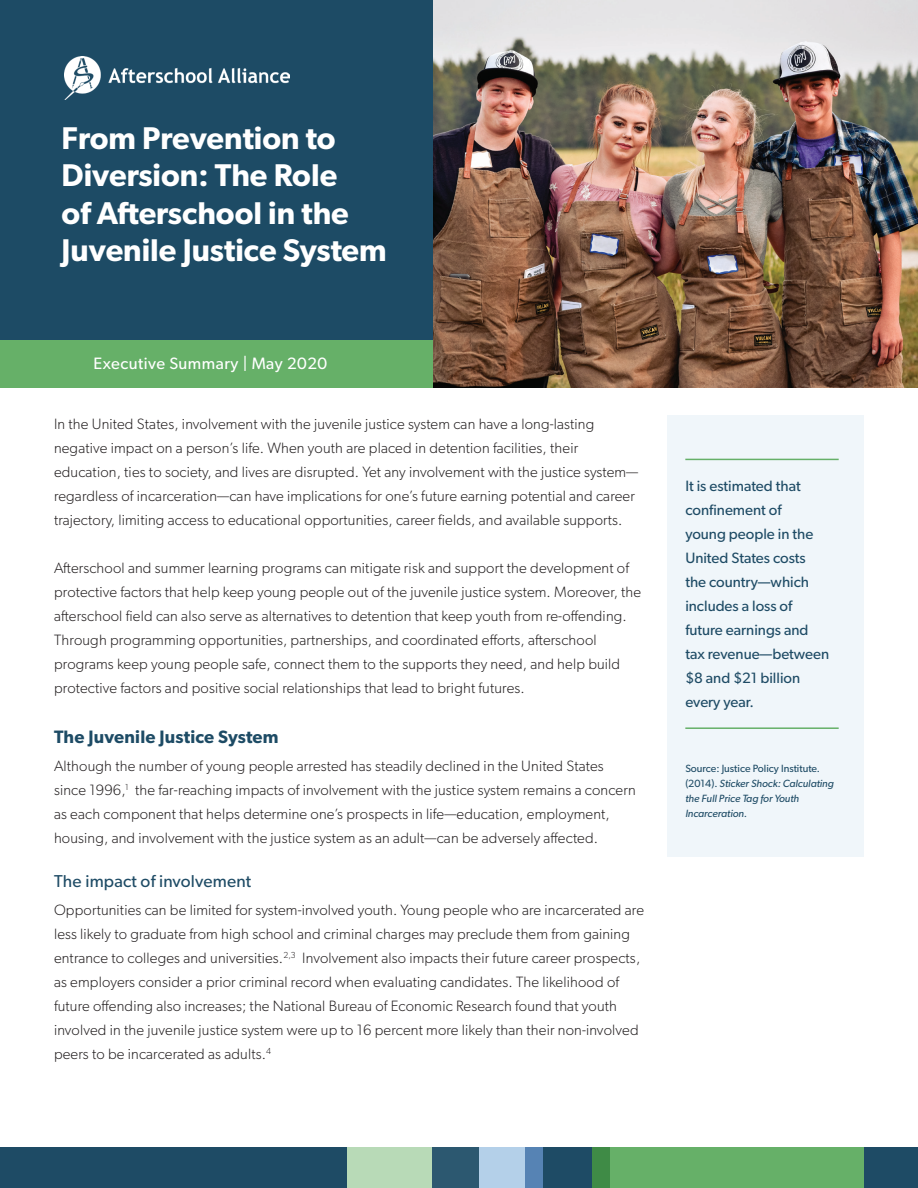
<style>
.page{position:relative;width:918px;height:1188px;background:#fff}
.page>*{position:absolute;margin:0;border:0;box-sizing:border-box;transform-origin:0 0}
.t1{font:600 31.5px/37.5px "Gibson";color:#fff}
.t2{font:600 18px "Gibson";letter-spacing:.01em;color:#1d4b65}
.t3{font:17.25px "Gibson";letter-spacing:.01em;color:#1e4b65}
.t4{font:16.5px "Gibson";letter-spacing:.03em;color:#fff}
.t5{font:300 15px/24px "Gibson";letter-spacing:.01em;color:#231f20}
.t6{font:15px/24px "Gibson";color:#1e4b65}
.t7{font:italic 10.5px/15px "Gibson";color:#1e4b65}
.s1{font-style:normal}
</style>
<div class="page">
<div style="left:0;top:339px;width:433px;height:48px;background:#66b068"></div>
<div style="left:0;top:0;width:433px;height:339px;background:#1d4b65"></div>
<div style="left:340px;top:1148px;width:94px;height:40px;background:#b8dab7"></div>
<div style="left:0;top:1148px;width:347px;height:40px;background:#1e4b65"></div>
<div style="left:433px;top:1148px;width:65px;height:40px;background:#2c5870"></div>
<div style="left:516px;top:1148px;width:28px;height:40px;background:#5683b4"></div>
<div style="left:479px;top:1148px;width:46px;height:40px;background:#b4d0e9"></div>
<div style="left:544px;top:1148px;width:61px;height:40px;background:#1e4b65"></div>
<div style="left:592px;top:1148px;width:22px;height:40px;background:#3f8b46"></div>
<div style="left:610px;top:1148px;width:256px;height:40px;background:#66b068"></div>
<div style="left:864px;top:1148px;width:54px;height:40px;background:#1e4b65"></div>
<img style="left:433px;top:1px;width:485px;height:386px">
<img style="left:64px;top:57px;width:225px;height:43px">
<div style="left:667px;top:415px;width:197px;height:442px;background:#f0f6fa"></div>
<hr style="left:685px;top:459px;width:154px;height:1px;background:#66b068">
<hr style="left:685px;top:727px;width:154px;height:2px;background:#66b068">
<h1 class="t1" style="left:62px;top:119px;width:327px">From Prevention to<br>Diversion: The Role<br>of Afterschool in the<br>Juvenile Justice System</h1>
<p class="t4" style="left:94px;top:353px;width:235px">Executive Summary | May 2020</p>
<p class="t5" style="left:54px;top:412px;width:586px">In the United States, involvement with the juvenile justice system can have a long-lasting negative impact on a person’s life. When youth are placed in detention facilities, their education, ties to society, and lives are disrupted. Yet any involvement with the justice system— regardless of incarceration—can have implications for one’s future earning potential and career trajectory, limiting access to educational opportunities, career fields, and available supports.</p>
<p class="t5" style="left:54px;top:556px;width:589px">Afterschool and summer learning programs can mitigate risk and support the development of protective factors that help keep young people out of the juvenile justice system. Moreover, the afterschool field can also serve as alternatives to detention that keep youth from re-offending.<br>Through programming opportunities, partnerships, and coordinated efforts, afterschool programs keep young people safe, connect them to the supports they need, and help build protective factors and positive social relationships that lead to bright futures.</p>
<p class="t2" style="left:54px;top:726px;width:226px">The Juvenile Justice System</p>
<p class="t5" style="left:54px;top:754px;width:583px">Although the number of young people arrested has steadily declined in the United States since 1996,<sup>1</sup> the far-reaching impacts of involvement with the justice system remains a concern as each component that helps determine one’s prospects in life—education, employment, housing, and involvement with the justice system as an adult—can be adversely affected.</p>
<p class="t3" style="left:54px;top:870px;width:199px">The impact of involvement</p>
<p class="t5" style="left:54px;top:898px;width:592px">Opportunities can be limited for system-involved youth. Young people who are incarcerated are less likely to graduate from high school and criminal charges may preclude them from gaining entrance to colleges and universities.<sup>2,3</sup> Involvement also impacts their future career prospects, as employers consider a prior criminal record when evaluating candidates. The likelihood of future offending also increases; the National Bureau of Economic Research found that youth involved in the juvenile justice system were up to 16 percent more likely than their non-involved peers to be incarcerated as adults.<sup>4</sup></p>
<p class="t6" style="left:685px;top:474px;width:145px">It is estimated that confinement of<br>young people in the<br>United States costs the country—which includes a loss of future earnings and tax revenue—between $8 and $21 billion every year.</p>
<p class="t7" style="left:685px;top:761px;width:150px"><span class="s1">Source: Justice Policy Institute. (2014).</span> Sticker Shock: Calculating the Full Price Tag for Youth<br>Incarceration.</p>
</div>
